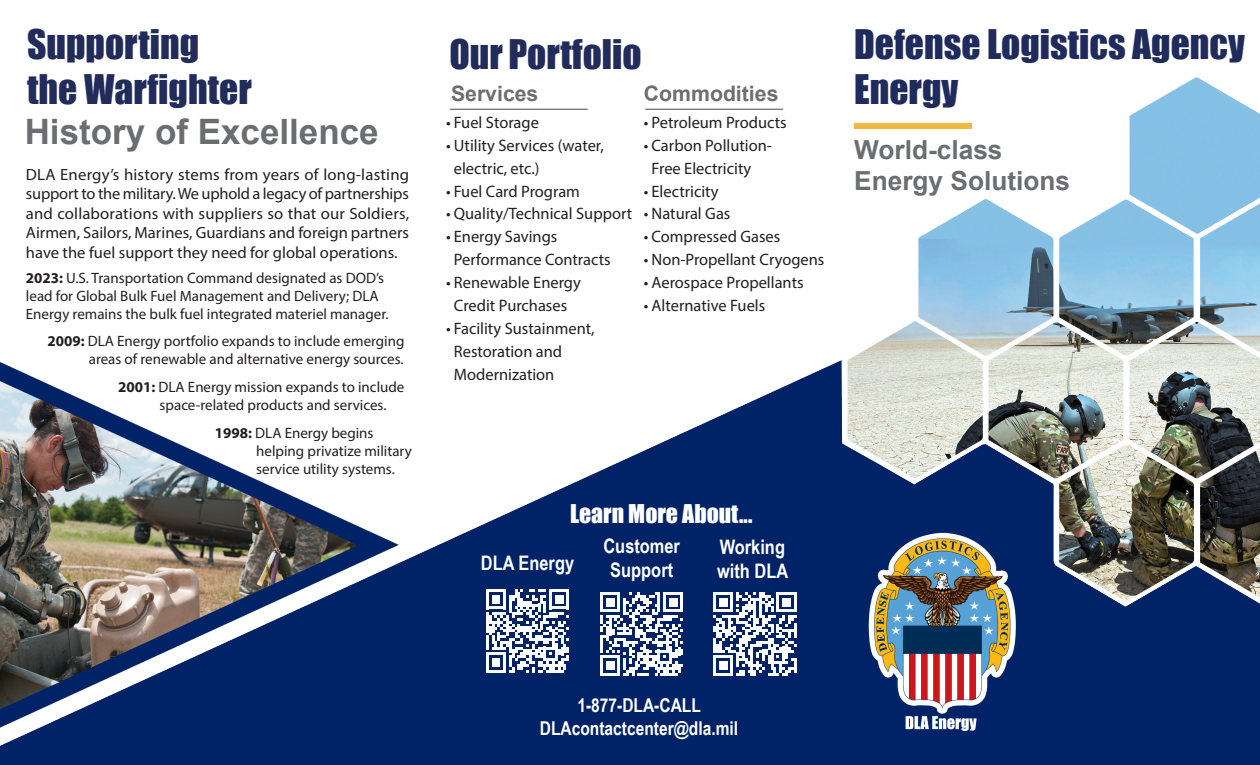
<style>
.page{position:relative;width:1260px;height:765px;background:#fff}
.page>*{position:absolute;margin:0;border:0;box-sizing:border-box;transform-origin:0 0}
.t1{font:37.5px "Impact";color:#222c5b}
.t2{font:37.5px "Impact";color:#202b5d}
.t3{font:700 35px "Arial";color:#6c6d70}
.t4{font:700 26.25px "Arial";color:#6c6d70}
.t5{font:23.75px "Impact";color:#fff}
.t6{font:700 21.25px "Arial";color:#6c6d70}
.t7{font:700 20px "Arial Narrow";color:#fff}
.t8{font:700 19.12px "Arial Narrow";color:#fff}
.t9{font:16.5px/22.9px "Myriad Pro";color:#231f20}
.t10{font:16.25px/19.5px "Myriad Pro";color:#231f20;text-align:justify}
.t11{font:15px/18px "Myriad Pro";color:#231f20}
.s1{font-weight:700}
</style>
<div class="page">
<img style="left:0;top:108px;width:1260px;height:657px">
<img style="left:842px;top:72px;width:418px;height:534px">
<img style="left:856px;top:529px;width:174px;height:203px">
<div style="left:854px;top:123px;width:118px;height:6px;background:#f0b741"></div>
<hr style="left:645px;top:109px;width:138px;height:1px;background:#6c6d70">
<hr style="left:450px;top:109px;width:138px;height:1px;background:#6c6d70">
<svg style="left:713px;top:592px;width:84px;height:83px"></svg>
<hr style="left:794px;top:658px;width:3px;height:15px;background:#fff">
<svg style="left:600px;top:592px;width:83px;height:83px"></svg>
<svg style="left:486px;top:589px;width:83px;height:84px"></svg>
<p class="t1" style="left:27px;top:15px;width:173px">Supporting</p>
<p class="t1" style="left:27px;top:60px;width:226px">the Warfighter</p>
<p class="t3" style="left:25px;top:107px;width:356px">History of Excellence</p>
<p class="t10" style="left:26px;top:164px;width:385px">DLA Energy’s history stems from years of long-lasting support to the military. We uphold a legacy of partnerships and collaborations with suppliers so that our Soldiers, Airmen, Sailors, Marines, Guardians and foreign partners have the fuel support they need for global operations.</p>
<p class="t11" style="left:26px;top:268px;width:364px"><span class="s1">2023:</span> U.S. Transportation Command designated as DOD’s lead for Global Bulk Fuel Management and Delivery; DLA<br>Energy remains the bulk fuel integrated materiel manager.</p>
<p class="t11" style="left:47px;top:332px;width:359px"><span class="s1">2009:</span> DLA Energy portfolio expands to include emerging</p>
<p class="t11" style="left:89px;top:350px;width:316px">areas of renewable and alternative energy sources.</p>
<p class="t11" style="left:118px;top:377px;width:288px"><span class="s1">2001:</span> DLA Energy mission expands to include</p>
<p class="t11" style="left:160px;top:395px;width:228px">space-related products and services.</p>
<p class="t11" style="left:256px;top:424px;width:157px;text-indent:-41px"><span class="s1">1998:</span> DLA Energy begins helping privatize military service utility systems.</p>
<p class="t1" style="left:449px;top:26px;width:194px">Our Portfolio</p>
<p class="t6" style="left:451px;top:78px;width:89px">Services</p>
<p class="t9" style="left:446px;top:111px;width:94px">• Fuel Storage</p>
<p class="t9" style="left:454px;top:134px;width:151px;text-indent:-8px">• Utility Services (water, electric, etc.)</p>
<p class="t9" style="left:446px;top:179px;width:135px">• Fuel Card Program</p>
<p class="t9" style="left:446px;top:202px;width:188px">• Quality/Technical Support</p>
<p class="t9" style="left:454px;top:225px;width:158px;text-indent:-8px">• Energy Savings<br>Performance Contracts</p>
<p class="t9" style="left:446px;top:271px;width:136px;text-align:center">• Renewable Energy<br>Credit Purchases</p>
<p class="t9" style="left:454px;top:317px;width:142px;text-indent:-8px">• Facility Sustainment,<br>Restoration and<br>Modernization</p>
<p class="t6" style="left:644px;top:78px;width:136px">Commodities</p>
<p class="t9" style="left:644px;top:111px;width:144px">• Petroleum Products</p>
<p class="t9" style="left:652px;top:134px;width:122px;text-indent:-8px">• Carbon Pollution-<br>Free Electricity</p>
<p class="t9" style="left:644px;top:179px;width:76px">• Electricity</p>
<p class="t9" style="left:644px;top:202px;width:88px">• Natural Gas</p>
<p class="t9" style="left:644px;top:225px;width:138px">• Compressed Gases</p>
<p class="t9" style="left:644px;top:248px;width:182px">• Non-Propellant Cryogens</p>
<p class="t9" style="left:644px;top:271px;width:161px">• Aerospace Propellants</p>
<p class="t9" style="left:644px;top:294px;width:123px">• Alternative Fuels</p>
<p class="t2" style="left:854px;top:15px;width:392px">Defense Logistics Agency</p>
<p class="t2" style="left:854px;top:60px;width:106px">Energy</p>
<p class="t4" style="left:854px;top:131px;width:150px">World-class</p>
<p class="t4" style="left:854px;top:163px;width:217px">Energy Solutions</p>
<p class="t5" style="left:570px;top:495px;width:184px">Learn More About...</p>
<p class="t7" style="left:481px;top:548px;width:95px">DLA Energy</p>
<p class="t7" style="left:603px;top:531px;width:78px">Customer</p>
<p class="t7" style="left:610px;top:555px;width:64px">Support</p>
<p class="t7" style="left:720px;top:531px;width:67px">Working</p>
<p class="t7" style="left:717px;top:555px;width:73px">with DLA</p>
<p class="t8" style="left:577px;top:691px;width:125px">1-877-DLA-CALL</p>
<p class="t8" style="left:540px;top:714px;width:200px">DLAcontactcenter@dla.mil</p>
</div>
